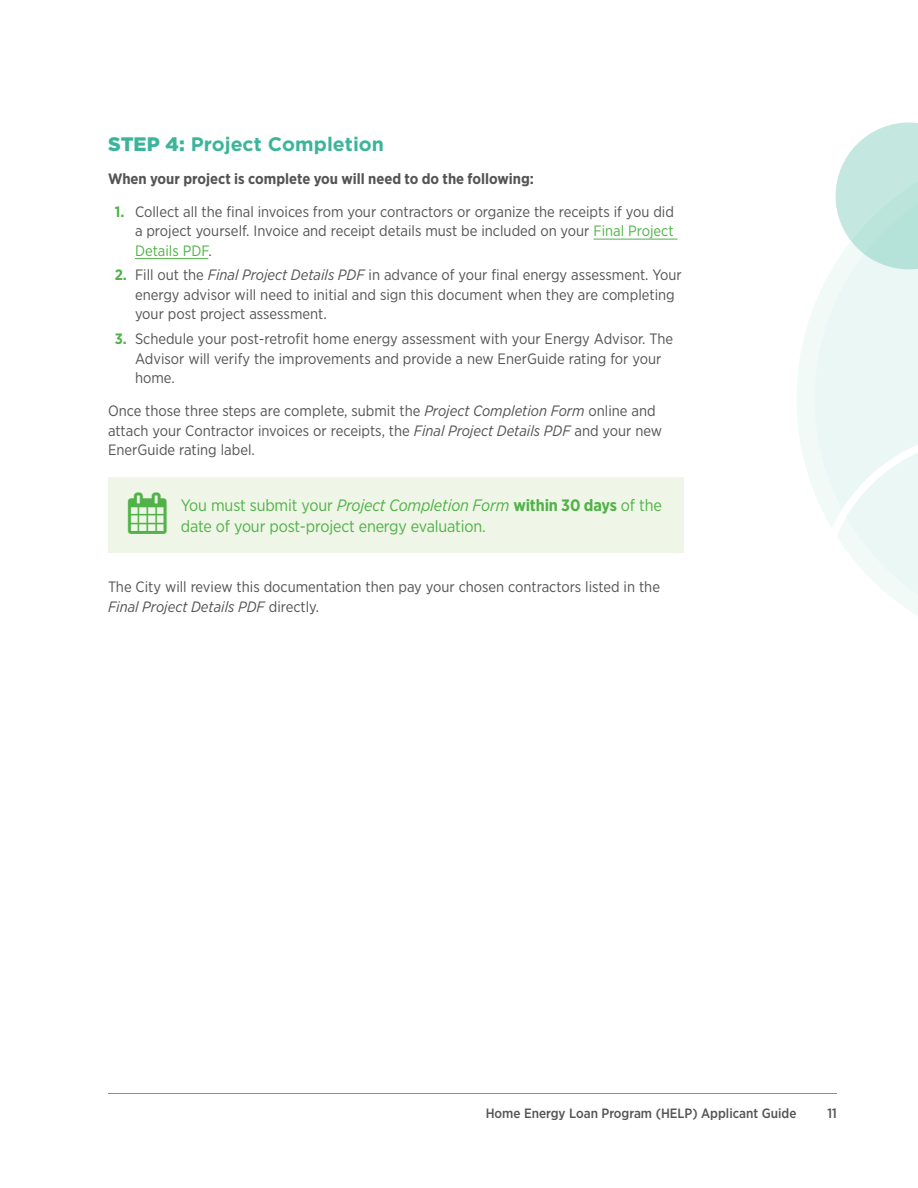
<style>
.page{position:relative;width:918px;height:1188px;background:#fff}
.page>*{position:absolute;margin:0;border:0;box-sizing:border-box;transform-origin:0 0}
.t1{font:700 19.5px "Gotham";color:#3bb59a}
.emphasis_shaded{font:16.5px/21.5px "Gotham Narrow";letter-spacing:-.01em;color:#50b248}
.t2{font:15px/19.5px "Gotham Narrow";color:#545456}
.t3{font:700 15px "Gotham Narrow";color:#545456}
.t4{font:500 13.5px "Gotham Narrow";color:#545456}
.s1{font-weight:900}
.s2{font-weight:700;color:#50b248}
.s3{color:#50b248}
.s4{font-style:italic}
.s5{font-weight:700}
</style>
<div class="page">
<div style="left:797px;top:280px;width:121px;height:139px;background:#ebf7f5"></div>
<svg style="left:798px;top:413px;width:120px;height:203px"></svg>
<svg style="left:826px;top:122px;width:92px;height:158px"></svg>
<hr style="left:593px;top:239px;width:84px;height:1px;background:#50b248">
<hr style="left:135px;top:258px;width:73px;height:1px;background:#50b248">
<div style="left:108px;top:477px;width:575px;height:75px;background:#f0f6e7"></div>
<hr style="left:108px;top:1093px;width:729px;height:1px;background:#3bb59a">
<p class="t1" style="left:108px;top:131px;width:278px"><span class="s1">STEP 4:</span> Project Completion</p>
<p class="t3" style="left:108px;top:169px;width:428px">When your project is complete you will need to do the following:</p>
<p class="t2" style="left:135px;top:201px;width:540px;text-align:justify;text-indent:-20px"><span class="s2">1.</span> Collect all the final invoices from your contractors or organize the receipts if you did a project yourself. Invoice and receipt details must be included on your <span class="s3">Final Project Details PDF</span>.</p>
<p class="t2" style="left:135px;top:265px;width:548px;text-indent:-20px"><span class="s2">2.</span> Fill out the <span class="s4">Final Project Details PDF</span> in advance of your final energy assessment. Your energy advisor will need to initial and sign this document when they are completing your post project assessment.</p>
<p class="t2" style="left:135px;top:329px;width:540px;text-indent:-20px"><span class="s2">3.</span> Schedule your post-retrofit home energy assessment with your Energy Advisor. The<br>Advisor will verify the improvements and provide a new EnerGuide rating for your home.</p>
<p class="t2" style="left:108px;top:401px;width:556px">Once those three steps are complete, submit the <span class="s4">Project Completion Form</span> online and attach your Contractor invoices or receipts, the <span class="s4">Final Project Details PDF</span> and your new<br>EnerGuide rating label.</p>
<p class="emphasis_shaded" style="left:181px;top:494px;width:482px;text-indent:-53px">▲ You must submit your <span class="s4">Project Completion Form</span> <span class="s5">within 30 days</span> of the date of your post-project energy evaluation.</p>
<p class="t2" style="left:108px;top:577px;width:554px">The City will review this documentation then pay your chosen contractors listed in the<br><span class="s4">Final Project Details PDF</span> directly.</p>
<p class="t4" style="left:486px;top:1105px;width:312px">Home Energy Loan Program (HELP) Applicant Guide</p>
<p class="t4" style="left:828px;top:1105px;width:11px">11</p>
</div>
